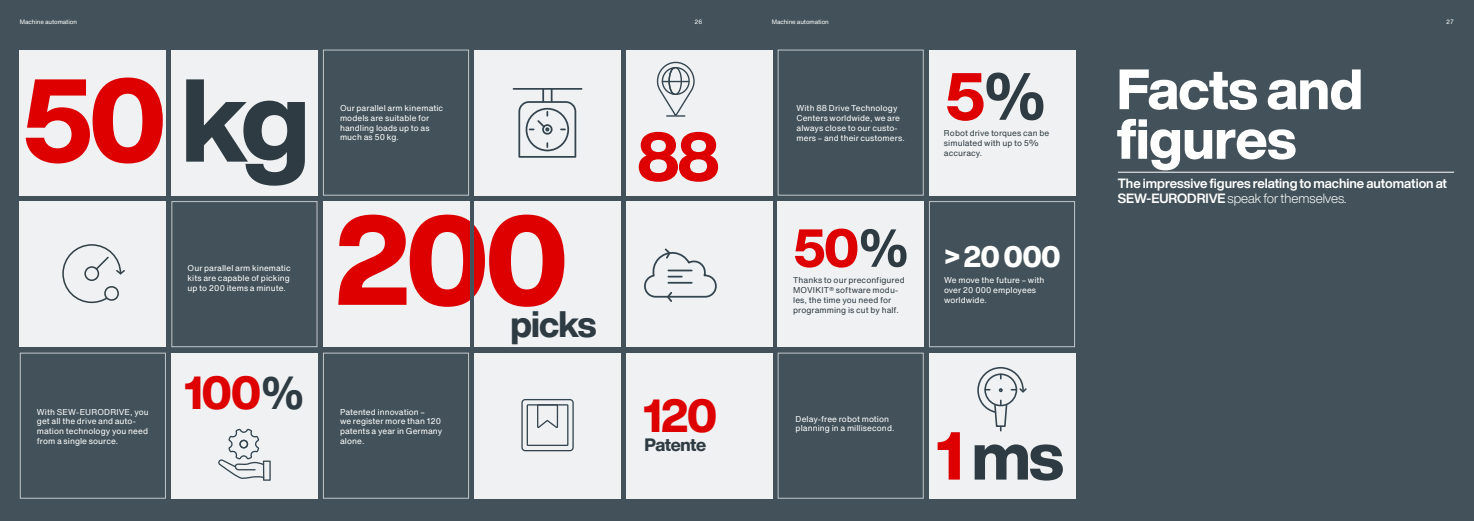
<style>
.page{position:relative;width:1474px;height:521px;background:#fff}
.page>*{position:absolute;margin:0;border:0;box-sizing:border-box;transform-origin:0 0}
.t1{font:800 123.9px "Helvetica Now Display";color:#de0000}
.t2{font:800 115.5px "Helvetica Now Display";color:#de0000}
.t3{font:800 67.02px "Helvetica Now Display";color:#de0000}
.t4{font:800 66.5px "Helvetica Now Display";color:#2e3b42}
.t5{font:800 65.54px "Helvetica Now Display";color:#de0000}
.t6{font:800 55.74px/49.6px "Helvetica Now Display";letter-spacing:-.01em;color:#fff}
.t7{font:800 52.5px "Helvetica Now Display";color:#de0000}
.t8{font:800 45.15px "Helvetica Now Display";letter-spacing:-.03em;color:#de0000}
.t9{font:800 35.88px "Helvetica Now Display";letter-spacing:-.025em;color:#2e3b42}
.t10{font:800 28.88px "Helvetica Now Display";color:#fff}
.t11{font:800 17.5px "Helvetica Now Display";letter-spacing:-.03em;color:#2e3b42}
.t12{font:700 13.12px/14.9px "Helvetica Now Display";color:#fff}
.t13{font:8.31px/9.9px "Helvetica Now Text";letter-spacing:.01em;color:#fff}
.t14{font:8.31px/9.9px "Helvetica Now Text";letter-spacing:.01em;color:#2e3b42}
.t15{font:6.12px "Helvetica Now Text";letter-spacing:-.015em;color:#fff}
.s1{color:#2e3b42}
.s2{color:#de0000}
.s3{font-weight:300}
</style>
<div class="page">
<div style="left:0;top:0;width:1473px;height:521px;background:#43525a"></div>
<div style="left:20px;top:50px;width:146px;height:146px;background:#eff1f3"></div>
<hr style="left:1117px;top:172px;width:336px;height:1px;background:#fff">
<div style="left:323px;top:50px;width:146px;height:146px;border:1px solid #c1c6ca"></div>
<div style="left:171px;top:201px;width:146px;height:146px;border:1px solid #c1c6ca"></div>
<div style="left:20px;top:353px;width:146px;height:146px;border:1px solid #c1c6ca"></div>
<div style="left:323px;top:353px;width:146px;height:146px;border:1px solid #c1c6ca"></div>
<div style="left:929px;top:50px;width:146px;height:146px;background:#eff1f3"></div>
<div style="left:20px;top:201px;width:146px;height:146px;background:#eff1f3"></div>
<div style="left:626px;top:201px;width:146px;height:146px;background:#eff1f3"></div>
<div style="left:474px;top:201px;width:146px;height:146px;background:#eff1f3"></div>
<div style="left:626px;top:353px;width:146px;height:146px;background:#eff1f3"></div>
<div style="left:474px;top:353px;width:146px;height:146px;background:#eff1f3"></div>
<div style="left:929px;top:353px;width:146px;height:146px;background:#eff1f3"></div>
<div style="left:171px;top:50px;width:146px;height:146px;background:#eff1f3"></div>
<div style="left:474px;top:50px;width:146px;height:146px;background:#eff1f3"></div>
<div style="left:626px;top:50px;width:146px;height:146px;background:#eff1f3"></div>
<div style="left:323px;top:201px;width:146px;height:146px;background:#eff1f3"></div>
<div style="left:777px;top:201px;width:146px;height:146px;background:#eff1f3"></div>
<div style="left:171px;top:353px;width:146px;height:146px;background:#eff1f3"></div>
<div style="left:929px;top:201px;width:146px;height:146px;border:1px solid #c1c6ca"></div>
<div style="left:777px;top:50px;width:146px;height:146px;border:1px solid #c1c6ca"></div>
<div style="left:777px;top:353px;width:146px;height:146px;border:1px solid #c1c6ca"></div>
<svg style="left:218px;top:428px;width:53px;height:53px"></svg>
<div style="left:239px;top:440px;width:9px;height:8px;border:1px solid #34454f;border-radius:50%"></div>
<svg style="left:977px;top:367px;width:50px;height:64px"></svg>
<svg style="left:62px;top:244px;width:63px;height:60px"></svg>
<svg style="left:644px;top:248px;width:73px;height:54px"></svg>
<hr style="left:513px;top:88px;width:68px;height:2px;background:#34454f">
<svg style="left:517px;top:89px;width:60px;height:69px"></svg>
<svg style="left:656px;top:61px;width:39px;height:56px"></svg>
<svg style="left:521px;top:399px;width:52px;height:52px"></svg>
<p class="t15" style="left:20px;top:17px;width:59px">Machine automation</p>
<p class="t15" style="left:694px;top:17px;width:9px">26</p>
<p class="t15" style="left:771px;top:17px;width:59px">Machine automation</p>
<p class="t15" style="left:1446px;top:17px;width:9px">27</p>
<h2 class="t2" style="left:22px;top:40px;width:290px">50 <span class="s1">kg</span></h2>
<p class="t13" style="left:187px;top:263px;width:105px;text-align:justify">Our parallel arm kinematic kits are capable of picking up to 200 items a minute.</p>
<p class="t13" style="left:340px;top:103px;width:105px">Our parallel arm kinematic models are suitable for handling loads up to as much as 50 kg.</p>
<h1 class="t1" style="left:334px;top:175px;width:236px">200</h1>
<h3 class="t9" style="left:510px;top:300px;width:88px">picks</h3>
<h3 class="t8" style="left:184px;top:362px;width:121px">100<span class="s1">%</span></h3>
<p class="t13" style="left:37px;top:406px;width:113px">With SEW-EURODRIVE, you get all the drive and auto&shy;mation technology you need from a single source.</p>
<p class="t13" style="left:340px;top:406px;width:104px">Patented innovation –<br>we register more than 120 patents a year in Germany alone.</p>
<h3 class="t3" style="left:637px;top:110px;width:84px">88</h3>
<h3 class="t8" style="left:643px;top:385px;width:76px">120</h3>
<h3 class="t11" style="left:644px;top:433px;width:63px">Patente</h3>
<p class="t13" style="left:796px;top:103px;width:110px">With 88 Drive Technology<br>Centers worldwide, we are always close to our custo&shy;mers – and their customers.</p>
<h3 class="t7" style="left:793px;top:212px;width:116px">50<span class="s1">%</span></h3>
<p class="t14" style="left:793px;top:275px;width:113px">Thanks to our preconfigured<br>MOVIKIT® software modu&shy;les, the time you need for programming is cut by half.</p>
<h3 class="t5" style="left:944px;top:51px;width:101px">5<span class="s1">%</span></h3>
<p class="t14" style="left:944px;top:128px;width:107px">Robot drive torques can be simulated with up to 5% accuracy.</p>
<h3 class="t10" style="left:944px;top:236px;width:117px">&gt; 20 000</h3>
<p class="t13" style="left:944px;top:275px;width:102px">We move the future – with over 20 000 employees worldwide.</p>
<p class="t13" style="left:795px;top:413px;width:100px">Delay-free robot motion planning in a millisecond.</p>
<h3 class="t4" style="left:935px;top:410px;width:129px"><span class="s2">1</span> ms</h3>
<h3 class="t6" style="left:1116px;top:65px;width:248px">Facts and figures</h3>
<h3 class="t12" style="left:1117px;top:176px;width:331px">The impressive figures relating to machine automation at<br>SEW-EURODRIVE <span class="s3">speak for themselves.</span></h3>
</div>
